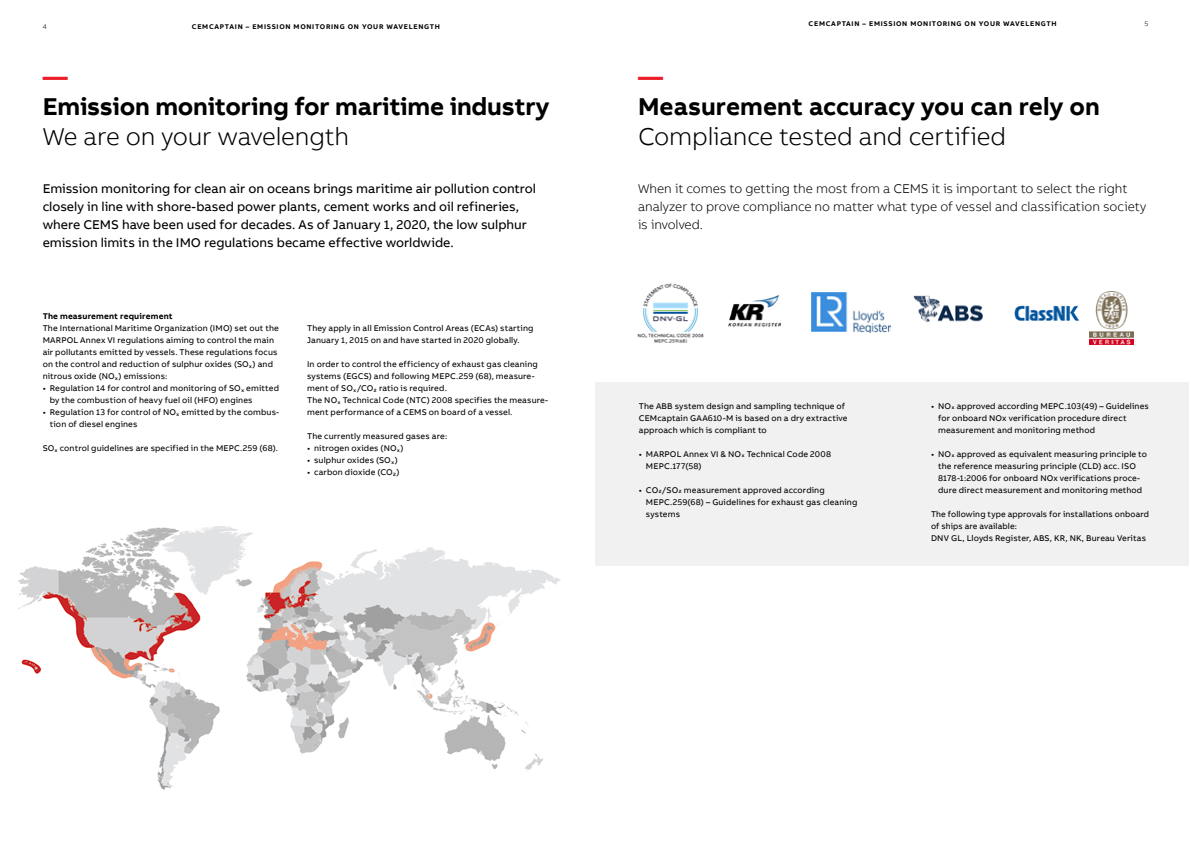
<style>
.page{position:relative;width:1191px;height:842px;background:#fff}
.page>*{position:absolute;margin:0;border:0;box-sizing:border-box;transform-origin:0 0}
.t1{font:700 25px "AB Bvoice";letter-spacing:-.005em;color:#000}
.t2{font:300 25px "AB Bvoice";letter-spacing:-.01em;color:#000}
.t3{font:700 25px "AB Bvoice";color:#ed1c29}
.t4{font:13px/18px "AB Bvoice";color:#000}
.t5{font:300 13px/18px "AB Bvoice";letter-spacing:-.005em;color:#000}
.t6{font:8.5px/12px "AB Bvoice";letter-spacing:.015em;color:#000}
.t7{font:700 8.5px "AB Bvoice";letter-spacing:.02em;color:#000}
.t8{font:700 7px "AB Bvoice";letter-spacing:.1em;color:#000}
.t9{font:300 7px "AB Bvoice";color:#000}
</style>
<div class="page">
<div style="left:595px;top:382px;width:593px;height:184px;background:#f1f1f2"></div>
<img style="left:18px;top:526px;width:543px;height:264px">
<img style="left:913px;top:295px;width:70px;height:27px">
<img style="left:637px;top:283px;width:67px;height:60px">
<img style="left:1014px;top:305px;width:66px;height:16px">
<img style="left:811px;top:292px;width:79px;height:40px">
<img style="left:1090px;top:291px;width:43px;height:54px">
<img style="left:729px;top:295px;width:51px;height:32px">
<p class="t9" style="left:43px;top:23px;width:6px">4</p>
<p class="t8" style="left:192px;top:22px;width:250px">CEMCAPTAIN – EMISSION MONITORING ON YOUR WAVELENGTH</p>
<h1 class="t3" style="left:43px;top:60px;width:26px">—</h1>
<h1 class="t1" style="left:43px;top:90px;width:508px">Emission monitoring for maritime industry</h1>
<h1 class="t2" style="left:43px;top:121px;width:308px">We are on your wavelength</h1>
<p class="t4" style="left:43px;top:179px;width:495px">Emission monitoring for clean air on oceans brings maritime air pollution control closely in line with shore-based power plants, cement works and oil refineries, where CEMS have been used for decades. As of January 1, 2020, the low sulphur emission limits in the IMO regulations became effective worldwide.</p>
<p class="t7" style="left:43px;top:310px;width:131px">The measurement requirement</p>
<p class="t6" style="left:43px;top:322px;width:238px">The International Maritime Organization (IMO) set out the MARPOL Annex VI regulations aiming to control the main air pollutants emitted by vessels. These regulations focus on the control and reduction of sulphur oxides (SOx) and nitrous oxide (NOx) emissions:</p>
<p class="t6" style="left:50px;top:382px;width:231px;text-indent:-7px">• Regulation 14 for control and monitoring of SOx emitted by the combustion of heavy fuel oil (HFO) engines</p>
<p class="t6" style="left:50px;top:406px;width:231px;text-indent:-7px">• Regulation 13 for control of NOx emitted by the combus&shy;tion of diesel engines</p>
<p class="t6" style="left:43px;top:442px;width:237px">SOx control guidelines are specified in the MEPC.259 (68).</p>
<p class="t6" style="left:307px;top:322px;width:228px">They apply in all Emission Control Areas (ECAs) starting<br>January 1, 2015 on and have started in 2020 globally.</p>
<p class="t6" style="left:307px;top:358px;width:243px">In order to control the efficiency of exhaust gas cleaning systems (EGCS) and following MEPC.259 (68), measure&shy;ment of SOx/CO₂ ratio is required.<br>The NOx Technical Code (NTC) 2008 specifies the measure&shy;ment performance of a CEMS on board of a vessel.</p>
<p class="t6" style="left:307px;top:430px;width:142px">The currently measured gases are:</p>
<p class="t6" style="left:307px;top:442px;width:98px">• nitrogen oxides (NOx)</p>
<p class="t6" style="left:307px;top:454px;width:92px">• sulphur oxides (SOx)</p>
<p class="t6" style="left:307px;top:466px;width:94px">• carbon dioxide (CO₂)</p>
<p class="t8" style="left:808px;top:19px;width:250px">CEMCAPTAIN – EMISSION MONITORING ON YOUR WAVELENGTH</p>
<p class="t9" style="left:1144px;top:19px;width:5px">5</p>
<h1 class="t3" style="left:638px;top:60px;width:26px">—</h1>
<h1 class="t1" style="left:638px;top:90px;width:463px">Measurement accuracy you can rely on</h1>
<h1 class="t2" style="left:638px;top:121px;width:369px">Compliance tested and certified</h1>
<h2 class="t5" style="left:638px;top:179px;width:510px">When it comes to getting the most from a CEMS it is important to select the right analyzer to prove compliance no matter what type of vessel and classification society is involved.</h2>
<p class="t6" style="left:639px;top:400px;width:210px">The ABB system design and sampling technique of<br>CEMcaptain GAA610-M is based on a dry extractive approach which is compliant to</p>
<p class="t6" style="left:646px;top:448px;width:187px;text-indent:-7px">• MARPOL Annex VI &amp; NOx Technical Code 2008<br>MEPC.177(58)</p>
<p class="t6" style="left:646px;top:484px;width:213px;text-indent:-7px">• CO2/SO2 measurement approved according<br>MEPC.259(68) – Guidelines for exhaust gas cleaning systems</p>
<p class="t6" style="left:938px;top:400px;width:212px;text-indent:-7px">• NOx approved according MEPC.103(49) – Guidelines for onboard NOx verification procedure direct measurement and monitoring method</p>
<p class="t6" style="left:931px;top:448px;width:217px;text-align:center">• NOx approved as equivalent measuring principle to the reference measuring principle (CLD) acc. ISO 8178-1:2006 for onboard NOx verifications proce&shy;dure direct measurement and monitoring method</p>
<p class="t6" style="left:931px;top:508px;width:219px">The following type approvals for installations onboard of ships are available:<br>DNV GL, Lloyds Register, ABS, KR, NK, Bureau Veritas</p>
</div>
